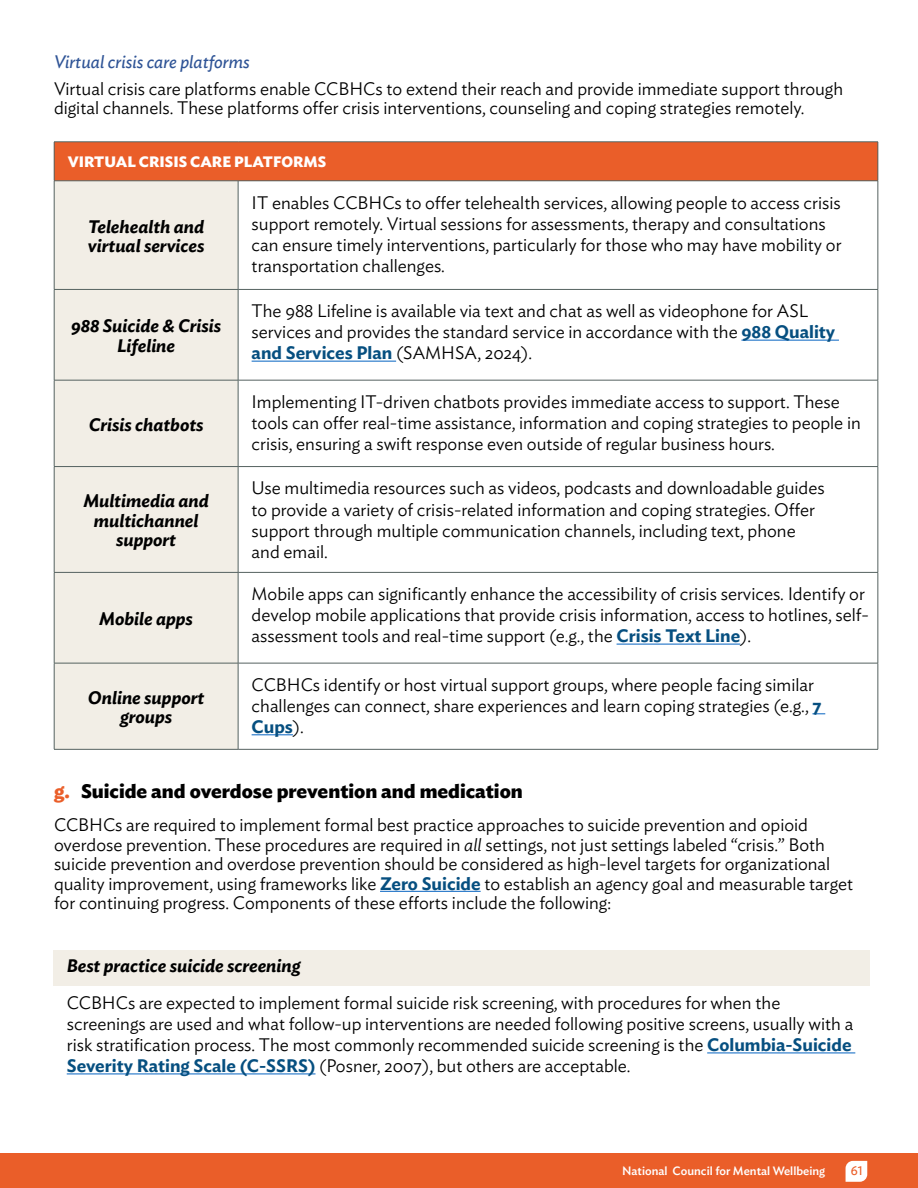
<style>
.page{position:relative;width:918px;height:1188px;background:#fff}
.page>*{position:absolute;margin:0;border:0;box-sizing:border-box;transform-origin:0 0}
.t1{font:700 19.5px "Ideal Sans";color:#000}
.t2{font:300 18px/21px "Ideal Sans";color:#000}
.t3{font:italic 600 18px/19.4px "Ideal Sans";color:#000;text-align:center}
.t4{font:italic 18px "Ideal Sans";color:#2f5496}
.t5{font:700 15px "Ideal Sans";color:#fff}
.t6{font:12.6px "Ideal Sans";color:#ea5e29}
.t7{font:500 12px "Ideal Sans";color:#fff}
.s1{font-weight:600;color:#064f80}
.s2{color:#ea5e29}
.s3{font-style:italic}
</style>
<div class="page">
<div style="left:0;top:1154px;width:918px;height:34px;background:#ea5e29"></div>
<svg style="left:846px;top:1161px;width:21px;height:21px"></svg>
<hr style="left:380px;top:891px;width:101px;height:1px;background:#0563c1">
<div style="left:54px;top:142px;width:824px;height:39px;background:#ea5e29"></div>
<div style="left:55px;top:182px;width:183px;height:567px;background:#f2eee6"></div>
<hr style="left:54px;top:142px;width:184px;height:1px;background:#556260">
<hr style="left:54px;top:142px;width:1px;height:39px;background:#556260">
<hr style="left:238px;top:142px;width:640px;height:1px;background:#556260">
<hr style="left:878px;top:142px;width:1px;height:39px;background:#556260">
<hr style="left:54px;top:181px;width:184px;height:1px;background:#556260">
<hr style="left:54px;top:181px;width:1px;height:108px;background:#556260">
<hr style="left:238px;top:181px;width:640px;height:1px;background:#556260">
<hr style="left:238px;top:181px;width:1px;height:108px;background:#556260">
<hr style="left:878px;top:181px;width:1px;height:108px;background:#556260">
<hr style="left:54px;top:289px;width:184px;height:1px;background:#556260">
<hr style="left:54px;top:290px;width:1px;height:90px;background:#556260">
<hr style="left:238px;top:289px;width:640px;height:1px;background:#556260">
<hr style="left:238px;top:290px;width:1px;height:90px;background:#556260">
<hr style="left:878px;top:290px;width:1px;height:90px;background:#556260">
<hr style="left:54px;top:380px;width:184px;height:1px;background:#556260">
<hr style="left:54px;top:380px;width:1px;height:86px;background:#556260">
<hr style="left:238px;top:380px;width:640px;height:1px;background:#556260">
<hr style="left:238px;top:380px;width:1px;height:86px;background:#556260">
<hr style="left:878px;top:380px;width:1px;height:86px;background:#556260">
<hr style="left:54px;top:466px;width:184px;height:1px;background:#556260">
<hr style="left:54px;top:467px;width:1px;height:105px;background:#556260">
<hr style="left:238px;top:466px;width:640px;height:1px;background:#556260">
<hr style="left:238px;top:467px;width:1px;height:105px;background:#556260">
<hr style="left:878px;top:467px;width:1px;height:105px;background:#556260">
<hr style="left:54px;top:572px;width:184px;height:1px;background:#556260">
<hr style="left:54px;top:573px;width:1px;height:90px;background:#556260">
<hr style="left:238px;top:572px;width:640px;height:1px;background:#556260">
<hr style="left:238px;top:573px;width:1px;height:90px;background:#556260">
<hr style="left:878px;top:573px;width:1px;height:90px;background:#556260">
<hr style="left:54px;top:663px;width:184px;height:1px;background:#556260">
<hr style="left:54px;top:663px;width:1px;height:86px;background:#556260">
<hr style="left:238px;top:663px;width:640px;height:1px;background:#556260">
<hr style="left:238px;top:663px;width:1px;height:86px;background:#556260">
<hr style="left:878px;top:663px;width:1px;height:86px;background:#556260">
<hr style="left:54px;top:749px;width:184px;height:1px;background:#556260">
<hr style="left:238px;top:749px;width:640px;height:1px;background:#556260">
<hr style="left:741px;top:340px;width:98px;height:1px;background:#0563c1">
<hr style="left:252px;top:361px;width:144px;height:1px;background:#0563c1">
<hr style="left:617px;top:644px;width:123px;height:1px;background:#0563c1">
<svg style="left:812px;top:713px;width:13px;height:1px"></svg>
<hr style="left:252px;top:734px;width:41px;height:1px;background:#0563c1">
<div style="left:53px;top:950px;width:817px;height:37px;background:#f2eee6"></div>
<hr style="left:707px;top:1052px;width:148px;height:1px;background:#0563c1">
<hr style="left:67px;top:1073px;width:249px;height:1px;background:#0563c1">
<p class="t4" style="left:54px;top:48px;width:197px">Virtual crisis care platforms</p>
<p class="t2" style="left:54px;top:77px;width:791px;line-height:19.4px">Virtual crisis care platforms enable CCBHCs to extend their reach and provide immediate support through digital channels. These platforms offer crisis interventions, counseling and coping strategies remotely.</p>
<p class="t5" style="left:68px;top:150px;width:260px">VIRTUAL CRISIS CARE PLATFORMS</p>
<p class="t3" style="left:88px;top:215px;width:118px;text-align:left">Telehealth and virtual services</p>
<p class="t3" style="left:71px;top:315px;width:152px">988 Suicide &amp; Crisis<br>Lifeline</p>
<p class="t3" style="left:89px;top:413px;width:116px">Crisis chatbots</p>
<p class="t3" style="left:83px;top:490px;width:127px">Multimedia and multichannel support</p>
<p class="t3" style="left:99px;top:608px;width:95px">Mobile apps</p>
<p class="t3" style="left:88px;top:686px;width:118px">Online support groups</p>
<p class="t2" style="left:252px;top:190px;width:592px">IT enables CCBHCs to offer telehealth services, allowing people to access crisis support remotely. Virtual sessions for assessments, therapy and consultations can ensure timely interventions, particularly for those who may have mobility or transportation challenges.</p>
<p class="t2" style="left:252px;top:299px;width:585px">The 988 Lifeline is available via text and chat as well as videophone for ASL services and provides the standard service in accordance with the <span class="s1">988 Quality and Services Plan</span> (SAMHSA, 2024).</p>
<p class="t2" style="left:252px;top:390px;width:611px">Implementing IT-driven chatbots provides immediate access to support. These tools can offer real-time assistance, information and coping strategies to people in crisis, ensuring a swift response even outside of regular business hours.</p>
<p class="t2" style="left:252px;top:476px;width:575px">Use multimedia resources such as videos, podcasts and downloadable guides to provide a variety of crisis-related information and coping strategies. Offer support through multiple communication channels, including text, phone and email.</p>
<p class="t2" style="left:252px;top:582px;width:619px">Mobile apps can significantly enhance the accessibility of crisis services. Identify or develop mobile applications that provide crisis information, access to hotlines, self&shy;assessment tools and real-time support (e.g., the <span class="s1">Crisis Text Line</span>).</p>
<p class="t2" style="left:252px;top:673px;width:571px">CCBHCs identify or host virtual support groups, where people facing similar challenges can connect, share experiences and learn coping strategies (e.g., <span class="s1">7<br>Cups</span>).</p>
<p class="t1" style="left:54px;top:776px;width:470px"><span class="s2">g.</span> Suicide and overdose prevention and medication</p>
<p class="t2" style="left:54px;top:814px;width:801px;line-height:19.4px">CCBHCs are required to implement formal best practice approaches to suicide prevention and opioid overdose prevention. These procedures are required in <span class="s3">all</span> settings, not just settings labeled “crisis.” Both suicide prevention and overdose prevention should be considered as high-level targets for organizational quality improvement, using frameworks like <span class="s1">Zero Suicide</span> to establish an agency goal and measurable target for continuing progress. Components of these efforts include the following:</p>
<p class="t3" style="left:67px;top:955px;width:235px">Best practice suicide screening</p>
<p class="t2" style="left:67px;top:991px;width:788px">CCBHCs are expected to implement formal suicide risk screening, with procedures for when the screenings are used and what follow-up interventions are needed following positive screens, usually with a risk stratification process. The most commonly recommended suicide screening is the <span class="s1">Columbia-Suicide Severity Rating Scale (C-SSRS)</span> (Posner, 2007), but others are acceptable.</p>
<p class="t7" style="left:622px;top:1162px;width:204px">National Council for Mental Wellbeing</p>
<p class="t6" style="left:851px;top:1161px;width:14px">61</p>
</div>
